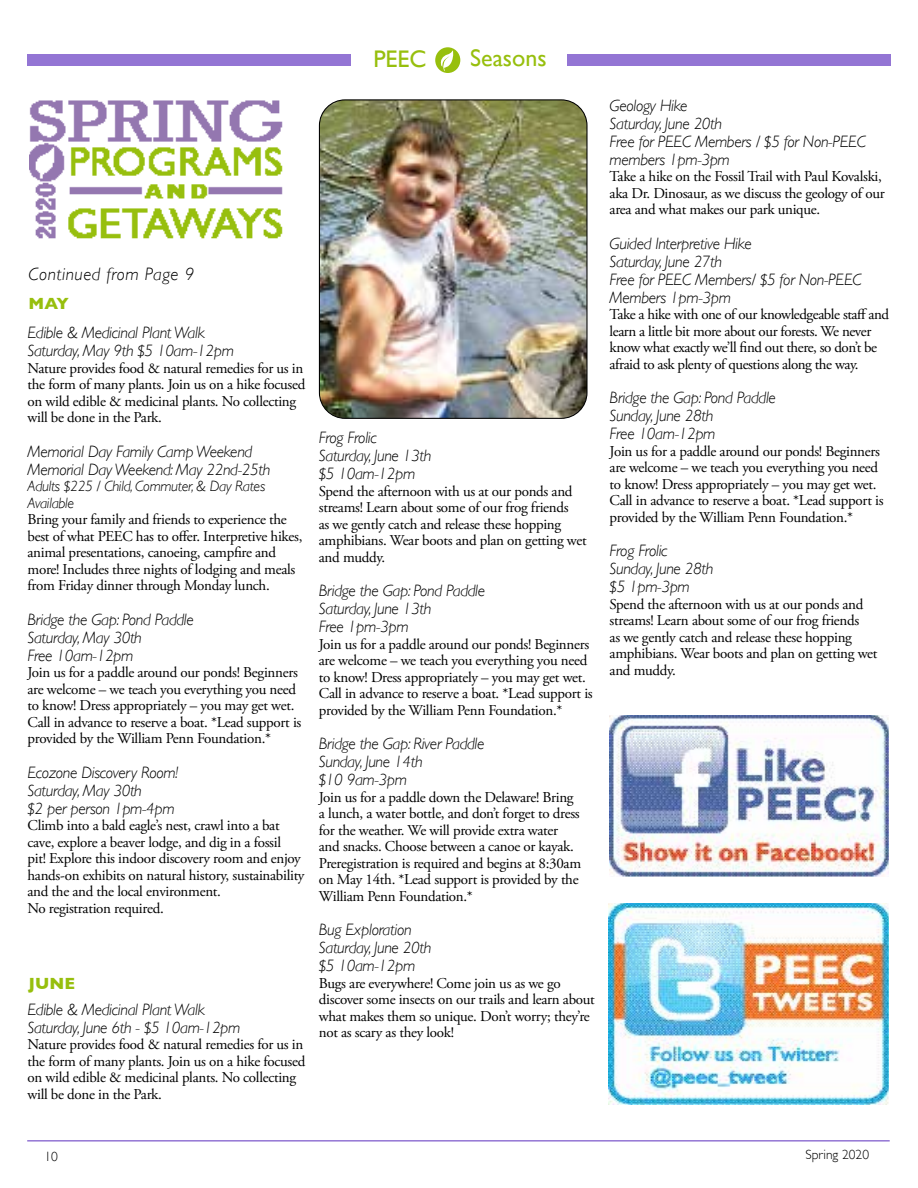
<style>
.page{position:relative;width:918px;height:1188px;background:#fff}
.page>*{position:absolute;margin:0;border:0;box-sizing:border-box;transform-origin:0 0}
.t1{font:24px "Gill Sans";color:#97bf0d}
.t2{font:italic 300 18px "Gill Sans";letter-spacing:.03em;color:#000}
.t3{font:italic 300 16.5px/18px "Gill Sans";letter-spacing:-.02em;color:#000}
.t4{font:700 16.5px "Gill Sans";color:#97bf0d}
.t5{font:15px/16.5px "Adobe Garamond Pro";letter-spacing:-.02em;color:#000}
.t6{font:italic 300 15px/16.5px "Gill Sans";letter-spacing:-.02em;color:#000}
.t7{font:300 13.5px "Gill Sans";color:#000}
</style>
<div class="page">
<hr style="left:27px;top:1140px;width:863px;height:2px;background:#9375d4">
<div style="left:435px;top:47px;width:25px;height:26px;background:#97bf0d;border-radius:50%"></div>
<svg style="left:440px;top:50px;width:14px;height:21px"></svg>
<div style="left:567px;top:54px;width:324px;height:12px;background:#9375d4"></div>
<div style="left:27px;top:54px;width:324px;height:12px;background:#9375d4"></div>
<img style="left:30px;top:100px;width:253px;height:139px">
<img style="left:609px;top:903px;width:280px;height:202px">
<img style="left:610px;top:716px;width:279px;height:161px">
<img style="left:319px;top:101px;width:267px;height:316px">
<div style="left:319px;top:99px;width:269px;height:320px;border:1px solid #000;border-radius:26px"></div>
<h1 class="t1" style="left:373px;top:45px;width:55px">PEEC</h1>
<h1 class="t1" style="left:470px;top:44px;width:78px">Seasons</h1>
<p class="t2" style="left:29px;top:264px;width:167px">Continued from Page 9</p>
<p class="t4" style="left:29px;top:291px;width:42px">MAY</p>
<p class="t3" style="left:28px;top:324px;width:208px">Edible &amp; Medicinal Plant Walk<br>Saturday, May 9th $5 10am-12pm</p>
<p class="t5" style="left:28px;top:360px;width:279px">Nature provides food &amp; natural remedies for us in the form of many plants. Join us on a hike focused on wild edible &amp; medicinal plants. No collecting will be done in the Park.</p>
<p class="t3" style="left:28px;top:442px;width:244px">Memorial Day Family Camp Weekend<br>Memorial Day Weekend: May 22nd-25th</p>
<p class="t6" style="left:28px;top:478px;width:239px">Adults $225 / Child, Commuter, &amp; Day Rates<br>Available</p>
<p class="t5" style="left:28px;top:512px;width:276px">Bring your family and friends to experience the best of what PEEC has to offer. Interpretive hikes, animal presentations, canoeing, campfire and more! Includes three nights of lodging and meals from Friday dinner through Monday lunch.</p>
<p class="t3" style="left:28px;top:610px;width:168px">Bridge the Gap: Pond Paddle<br>Saturday, May 30th<br>Free 10am-12pm</p>
<p class="t5" style="left:28px;top:665px;width:275px">Join us for a paddle around our ponds! Beginners are welcome – we teach you everything you need to know! Dress appropriately – you may get wet.<br>Call in advance to reserve a boat. *Lead support is provided by the William Penn Foundation.*</p>
<p class="t3" style="left:28px;top:763px;width:152px">Ecozone Discovery Room!<br>Saturday, May 30th<br>$2 per person 1pm-4pm</p>
<p class="t5" style="left:28px;top:818px;width:279px">Climb into a bald eagle’s nest, crawl into a bat cave, explore a beaver lodge, and dig in a fossil<br>pit! Explore this indoor discovery room and enjoy hands-on exhibits on natural history, sustainability and the and the local environment.<br>No registration required.</p>
<p class="t4" style="left:29px;top:970px;width:48px">JUNE</p>
<p class="t3" style="left:28px;top:1000px;width:214px">Edible &amp; Medicinal Plant Walk<br>Saturday, June 6th - $5 10am-12pm</p>
<p class="t5" style="left:28px;top:1037px;width:279px">Nature provides food &amp; natural remedies for us in the form of many plants. Join us on a hike focused on wild edible &amp; medicinal plants. No collecting will be done in the Park.</p>
<p class="t3" style="left:319px;top:429px;width:114px">Frog Frolic<br>Saturday, June 13th $5 10am-12pm</p>
<p class="t5" style="left:319px;top:483px;width:269px">Spend the afternoon with us at our ponds and streams! Learn about some of our frog friends<br>as we gently catch and release these hopping amphibians. Wear boots and plan on getting wet and muddy.</p>
<p class="t3" style="left:319px;top:582px;width:168px">Bridge the Gap: Pond Paddle<br>Saturday, June 13th<br>Free 1pm-3pm</p>
<p class="t5" style="left:319px;top:636px;width:275px">Join us for a paddle around our ponds! Beginners are welcome – we teach you everything you need to know! Dress appropriately – you may get wet.<br>Call in advance to reserve a boat. *Lead support is provided by the William Penn Foundation.*</p>
<p class="t3" style="left:319px;top:735px;width:167px">Bridge the Gap: River Paddle<br>Sunday, June 14th<br>$10 9am-3pm</p>
<p class="t5" style="left:319px;top:789px;width:264px">Join us for a paddle down the Delaware! Bring a lunch, a water bottle, and don’t forget to dress for the weather. We will provide extra water and snacks. Choose between a canoe or kayak.<br>Preregistration is required and begins at 8:30am on May 14th. *Lead support is provided by the William Penn Foundation.*</p>
<p class="t3" style="left:319px;top:921px;width:114px">Bug Exploration<br>Saturday, June 20th $5 10am-12pm</p>
<p class="t5" style="left:319px;top:975px;width:277px">Bugs are everywhere! Come join us as we go discover some insects on our trails and learn about what makes them so unique. Don’t worry; they’re not as scary as they look!</p>
<p class="t3" style="left:610px;top:96px;width:258px">Geology Hike<br>Saturday, June 20th<br>Free for PEEC Members / $5 for Non-PEEC members 1pm-3pm</p>
<p class="t5" style="left:610px;top:169px;width:277px">Take a hike on the Fossil Trail with Paul Kovalski, aka Dr. Dinosaur, as we discuss the geology of our area and what makes our park unique.</p>
<p class="t3" style="left:610px;top:234px;width:253px">Guided Interpretive Hike<br>Saturday, June 27th<br>Free for PEEC Members/ $5 for Non-PEEC<br>Members 1pm-3pm</p>
<p class="t5" style="left:610px;top:307px;width:281px">Take a hike with one of our knowledgeable staff and learn a little bit more about our forests. We never know what exactly we’ll find out there, so don’t be afraid to ask plenty of questions along the way.</p>
<p class="t3" style="left:610px;top:389px;width:168px">Bridge the Gap: Pond Paddle<br>Sunday, June 28th<br>Free 10am-12pm</p>
<p class="t5" style="left:610px;top:443px;width:275px">Join us for a paddle around our ponds! Beginners are welcome – we teach you everything you need to know! Dress appropriately – you may get wet.<br>Call in advance to reserve a boat. *Lead support is provided by the William Penn Foundation.*</p>
<p class="t3" style="left:610px;top:542px;width:105px">Frog Frolic<br>Sunday, June 28th $5 1pm-3pm</p>
<p class="t5" style="left:610px;top:596px;width:269px">Spend the afternoon with us at our ponds and streams! Learn about some of our frog friends<br>as we gently catch and release these hopping amphibians. Wear boots and plan on getting wet and muddy.</p>
<p class="t7" style="left:44px;top:1146px;width:15px">10</p>
<p class="t7" style="left:805px;top:1144px;width:65px">Spring 2020</p>
</div>
